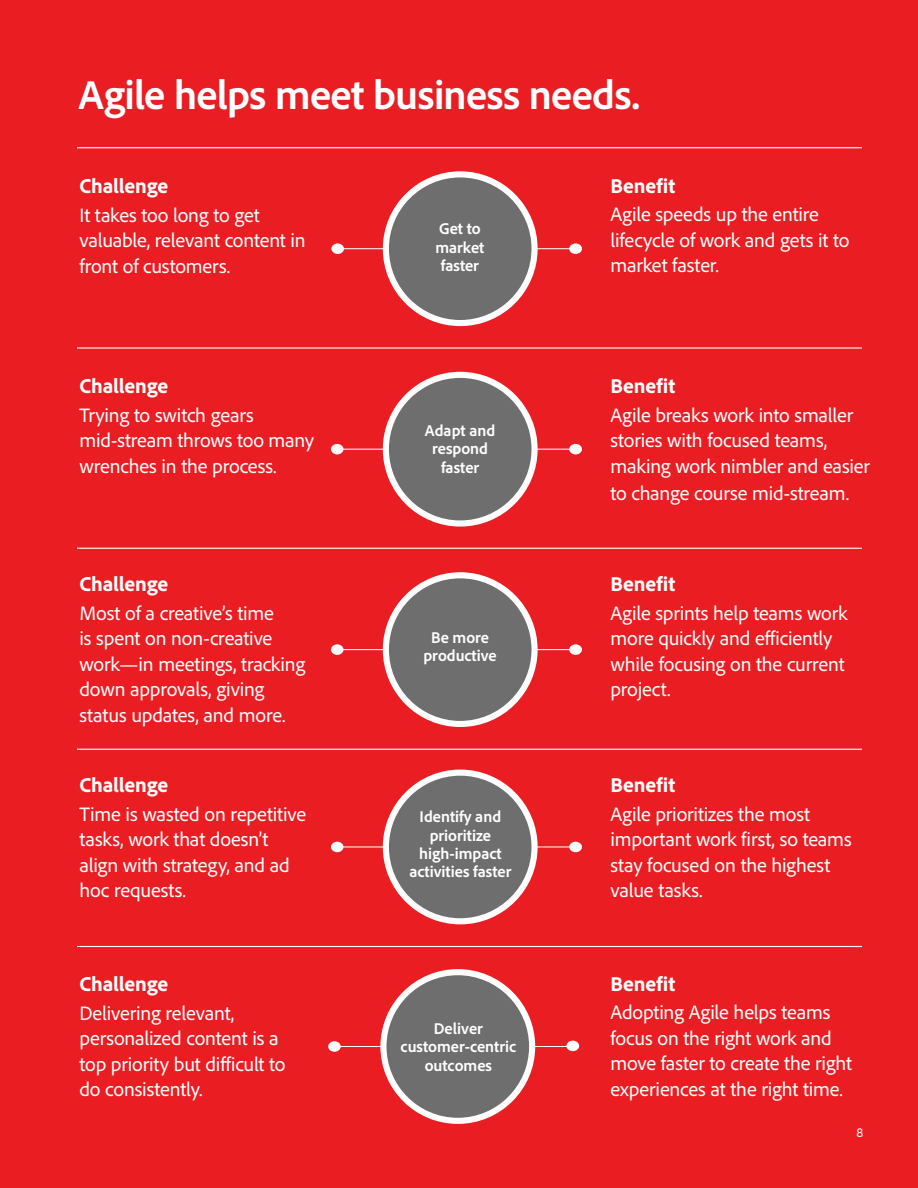
<style>
.page{position:relative;width:918px;height:1188px;background:#ea1d23}
.page>*{position:absolute;margin:0;border:0;box-sizing:border-box;transform-origin:0 0}
.t1{font:700 42px "Adobe Clean";letter-spacing:-.015em;color:#fff}
.t2{font:800 21px "Adobe Clean";letter-spacing:-.005em;color:#fff}
.t3{font:20.25px/25.5px "Adobe Clean";letter-spacing:-.01em;color:#fff}
.t4{font:700 16.35px/18.3px "Adobe Clean";color:#fff;text-align:center}
.t5{font:13.5px "Adobe Clean";color:#fff}
</style>
<div class="page">
<div style="left:569px;top:243px;width:13px;height:11px;background:#fff;border-radius:50%"></div>
<hr style="left:340px;top:248px;width:240px;height:1px;background:#fff">
<hr style="left:340px;top:449px;width:240px;height:1px;background:#fff">
<hr style="left:340px;top:649px;width:240px;height:1px;background:#fff">
<hr style="left:340px;top:846px;width:240px;height:1px;background:#fff">
<hr style="left:336px;top:1046px;width:241px;height:1px;background:#fff">
<div style="left:386px;top:174px;width:149px;height:149px;background:#6e6e6e;border-radius:50%"></div>
<div style="left:383px;top:171px;width:155px;height:155px;border:6px solid #fff;border-radius:50%"></div>
<div style="left:386px;top:375px;width:149px;height:149px;background:#6e6e6e;border-radius:50%"></div>
<div style="left:383px;top:372px;width:155px;height:155px;border:6px solid #fff;border-radius:50%"></div>
<div style="left:386px;top:773px;width:149px;height:148px;background:#6e6e6e;border-radius:50%"></div>
<div style="left:383px;top:770px;width:155px;height:154px;border:6px solid #fff;border-radius:50%"></div>
<div style="left:383px;top:972px;width:149px;height:149px;background:#6e6e6e;border-radius:50%"></div>
<div style="left:380px;top:969px;width:155px;height:155px;border:6px solid #fff;border-radius:50%"></div>
<div style="left:386px;top:575px;width:149px;height:149px;background:#6e6e6e;border-radius:50%"></div>
<div style="left:383px;top:572px;width:155px;height:155px;border:6px solid #fff;border-radius:50%"></div>
<div style="left:331px;top:243px;width:13px;height:11px;background:#fff;border-radius:50%"></div>
<div style="left:331px;top:444px;width:12px;height:10px;background:#fff;border-radius:50%"></div>
<div style="left:331px;top:644px;width:12px;height:11px;background:#fff;border-radius:50%"></div>
<div style="left:331px;top:842px;width:12px;height:10px;background:#fff;border-radius:50%"></div>
<div style="left:328px;top:1041px;width:13px;height:11px;background:#fff;border-radius:50%"></div>
<div style="left:569px;top:444px;width:13px;height:10px;background:#fff;border-radius:50%"></div>
<div style="left:569px;top:644px;width:13px;height:11px;background:#fff;border-radius:50%"></div>
<div style="left:569px;top:842px;width:13px;height:10px;background:#fff;border-radius:50%"></div>
<div style="left:566px;top:1041px;width:13px;height:10px;background:#fff;border-radius:50%"></div>
<hr style="left:77px;top:347px;width:785px;height:2px;background:#fff">
<hr style="left:77px;top:548px;width:785px;height:1px;background:#fff">
<hr style="left:77px;top:749px;width:785px;height:1px;background:#fff">
<hr style="left:77px;top:946px;width:785px;height:1px;background:#fff">
<hr style="left:77px;top:147px;width:785px;height:1px;background:#fff">
<h1 class="t1" style="left:78px;top:68px;width:563px">Agile helps meet business needs.</h1>
<p class="t2" style="left:80px;top:172px;width:90px">Challenge</p>
<p class="t3" style="left:80px;top:201px;width:228px">It takes too long to get valuable, relevant content in front of customers.</p>
<p class="t2" style="left:80px;top:373px;width:90px">Challenge</p>
<p class="t3" style="left:80px;top:402px;width:236px">Trying to switch gears mid-stream throws too many wrenches in the process.</p>
<p class="t2" style="left:80px;top:571px;width:90px">Challenge</p>
<p class="t3" style="left:80px;top:600px;width:227px">Most of a creative’s time<br>is spent on non-creative work—in meetings, tracking down approvals, giving status updates, and more.</p>
<p class="t2" style="left:80px;top:772px;width:90px">Challenge</p>
<p class="t3" style="left:80px;top:801px;width:228px">Time is wasted on repetitive tasks, work that doesn’t align with strategy, and ad hoc requests.</p>
<p class="t2" style="left:80px;top:970px;width:90px">Challenge</p>
<p class="t3" style="left:80px;top:999px;width:208px">Delivering relevant, personalized content is a top priority but difficult to do consistently.</p>
<p class="t4" style="left:435px;top:219px;width:51px">Get to market faster</p>
<p class="t4" style="left:425px;top:421px;width:72px">Adapt and respond faster</p>
<p class="t4" style="left:423px;top:628px;width:75px">Be more productive</p>
<p class="t4" style="left:409px;top:807px;width:103px">Identify and prioritize high-impact activities faster</p>
<p class="t4" style="left:401px;top:1019px;width:117px">Deliver customer-centric outcomes</p>
<p class="t2" style="left:610px;top:172px;width:66px">Benefit</p>
<p class="t3" style="left:610px;top:201px;width:241px">Agile speeds up the entire lifecycle of work and gets it to market faster.</p>
<p class="t2" style="left:610px;top:373px;width:66px">Benefit</p>
<p class="t3" style="left:610px;top:401px;width:261px;line-height:26px">Agile breaks work into smaller stories with focused teams, making work nimbler and easier to change course mid-stream.</p>
<p class="t2" style="left:610px;top:571px;width:66px">Benefit</p>
<p class="t3" style="left:610px;top:600px;width:239px">Agile sprints help teams work more quickly and efficiently while focusing on the current project.</p>
<p class="t2" style="left:610px;top:772px;width:66px">Benefit</p>
<p class="t3" style="left:610px;top:801px;width:243px">Agile prioritizes the most important work first, so teams stay focused on the highest value tasks.</p>
<p class="t2" style="left:610px;top:970px;width:66px">Benefit</p>
<p class="t3" style="left:610px;top:999px;width:243px">Adopting Agile helps teams focus on the right work and move faster to create the right experiences at the right time.</p>
<p class="t5" style="left:856px;top:1124px;width:8px">8</p>
</div>
